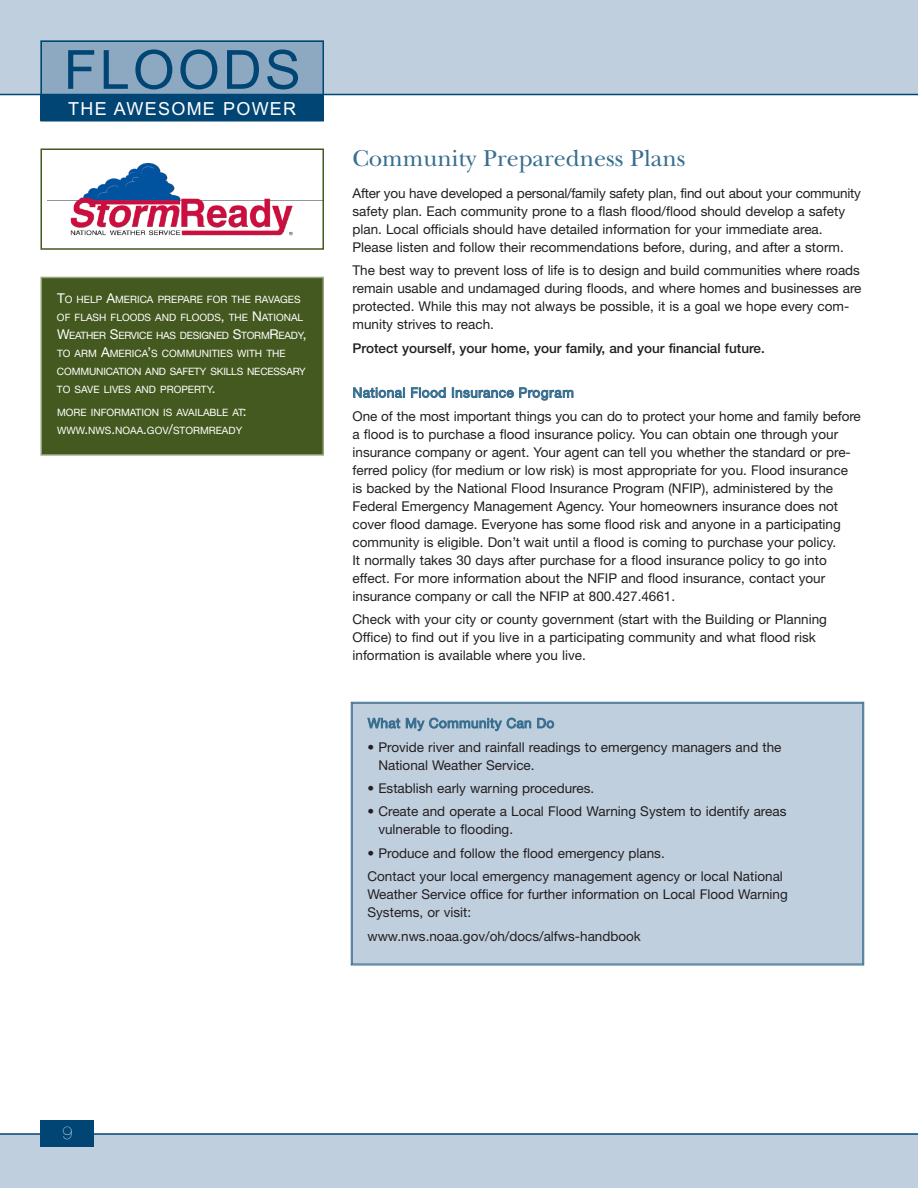
<style>
.page{position:relative;width:918px;height:1188px;background:#fff}
.page>*{position:absolute;margin:0;border:0;box-sizing:border-box;transform-origin:0 0}
.t1{font:54px "Arial";letter-spacing:.055em;color:#004574}
.t2{font:24px "New Baskerville";color:#386e8f}
.t3{font:18px "Arial";letter-spacing:.07em;color:#fff}
.t4{font:200 18px "Helvetica Neue";color:#fff}
.t5{font:13.5px/18px "Helvetica Neue";color:#231f20}
.t6{font:500 13.5px "Helvetica Neue";color:#231f20}
.t7{font:13.5px "Helvetica Neue";letter-spacing:.03em;color:#386e8f}
.t8{font:10.2px/18px "Helvetica Neue";color:#fff}
.s1{font-size:13.5px}
</style>
<div class="page">
<div style="left:0;top:1134px;width:918px;height:54px;background:#c0cfde"></div>
<div style="left:0;top:0;width:918px;height:94px;background:#c0cfde"></div>
<div style="left:40px;top:40px;width:284px;height:54px;background:#8da9c1"></div>
<div style="left:40px;top:94px;width:284px;height:28px;background:#004574"></div>
<hr style="left:0;top:94px;width:918px;height:1px;background:#004574">
<div style="left:40px;top:41px;width:284px;height:81px;border:2px solid #004574"></div>
<hr style="left:0;top:1133px;width:918px;height:2px;background:#004574">
<div style="left:40px;top:1120px;width:54px;height:28px;background:#004574"></div>
<img style="left:47px;top:163px;width:274px;height:73px">
<div style="left:40px;top:148px;width:284px;height:102px;border:2px solid #44591f"></div>
<div style="left:41px;top:278px;width:282px;height:177px;background:#44591f"></div>
<div style="left:40px;top:277px;width:284px;height:179px;border:2px solid #95a37b"></div>
<div style="left:352px;top:703px;width:511px;height:261px;background:#c0cfde"></div>
<div style="left:352px;top:703px;width:511px;height:261px;border:1px solid #386e8f"></div>
<h1 class="t1" style="left:64px;top:39px;width:239px">FLOODS</h1>
<h3 class="t3" style="left:68px;top:98px;width:230px">THE AWESOME POWER</h3>
<p class="t8" style="left:57px;top:291px;width:251px"><span class="s1">T</span>O HELP <span class="s1">A</span>MERICA PREPARE FOR THE RAVAGES OF FLASH FLOODS AND FLOODS<span class="s1">,</span> THE <span class="s1">N</span>ATIONAL <span class="s1">W</span>EATHER <span class="s1">S</span>ERVICE HAS DESIGNED <span class="s1">S</span>TORM<span class="s1">R</span>EADY<span class="s1">, </span>TO ARM <span class="s1">A</span>MERICA<span class="s1">’</span>S COMMUNITIES WITH THE COMMUNICATION AND SAFETY SKILLS NECESSARY TO SAVE LIVES AND PROPERTY<span class="s1">.</span></p>
<p class="t8" style="left:57px;top:405px;width:191px">MORE INFORMATION IS AVAILABLE AT<span class="s1">:<br></span>WWW<span class="s1">.</span>NWS<span class="s1">.</span>NOAA<span class="s1">.</span>GOV<span class="s1">/</span>STORMREADY</p>
<h2 class="t2" style="left:352px;top:151px;width:334px">Community Preparedness Plans</h2>
<p class="t5" style="left:352px;top:185px;width:510px">After you have developed a personal/family safety plan, find out about your community safety plan. Each community prone to a flash flood/flood should develop a safety plan. Local officials should have detailed information for your immediate area.<br>Please listen and follow their recommendations before, during, and after a storm.</p>
<p class="t5" style="left:352px;top:263px;width:511px">The best way to prevent loss of life is to design and build communities where roads remain usable and undamaged during floods, and where homes and businesses are protected. While this may not always be possible, it is a goal we hope every com&shy;munity strives to reach.</p>
<p class="t6" style="left:352px;top:343px;width:414px">Protect yourself, your home, your family, and your financial future.</p>
<p class="t7" style="left:353px;top:388px;width:223px">National Flood Insurance Program</p>
<p class="t5" style="left:352px;top:409px;width:510px">One of the most important things you can do to protect your home and family before a flood is to purchase a flood insurance policy. You can obtain one through your insurance company or agent. Your agent can tell you whether the standard or pre&shy;ferred policy (for medium or low risk) is most appropriate for you. Flood insurance is backed by the National Flood Insurance Program (NFIP), administered by the Federal Emergency Management Agency. Your homeowners insurance does not cover flood damage. Everyone has some flood risk and anyone in a participating community is eligible. Don’t wait until a flood is coming to purchase your policy.<br>It normally takes 30 days after purchase for a flood insurance policy to go into effect. For more information about the NFIP and flood insurance, contact your insurance company or call the NFIP at 800.427.4661.</p>
<p class="t5" style="left:353px;top:612px;width:476px">Check with your city or county government (start with the Building or Planning<br>Office) to find out if you live in a participating community and what flood risk information is available where you live.</p>
<p class="t7" style="left:368px;top:718px;width:188px">What My Community Can Do</p>
<p class="t5" style="left:378px;top:739px;width:405px;text-indent:-11px">• Provide river and rainfall readings to emergency managers and the<br>National Weather Service.</p>
<p class="t5" style="left:368px;top:780px;width:228px">• Establish early warning procedures.</p>
<p class="t5" style="left:378px;top:804px;width:410px;text-indent:-11px">• Create and operate a Local Flood Warning System to identify areas vulnerable to flooding.</p>
<p class="t5" style="left:368px;top:843px;width:417px;line-height:23.4px">• Produce and follow the flood emergency plans.<br>Contact your local emergency management agency or local National</p>
<p class="t5" style="left:368px;top:887px;width:422px">Weather Service office for further information on Local Flood Warning<br>Systems, or visit:</p>
<p class="t5" style="left:368px;top:928px;width:275px">www.nws.noaa.gov/oh/docs/alfws-handbook</p>
<h3 class="t4" style="left:62px;top:1123px;width:12px">9</h3>
</div>
